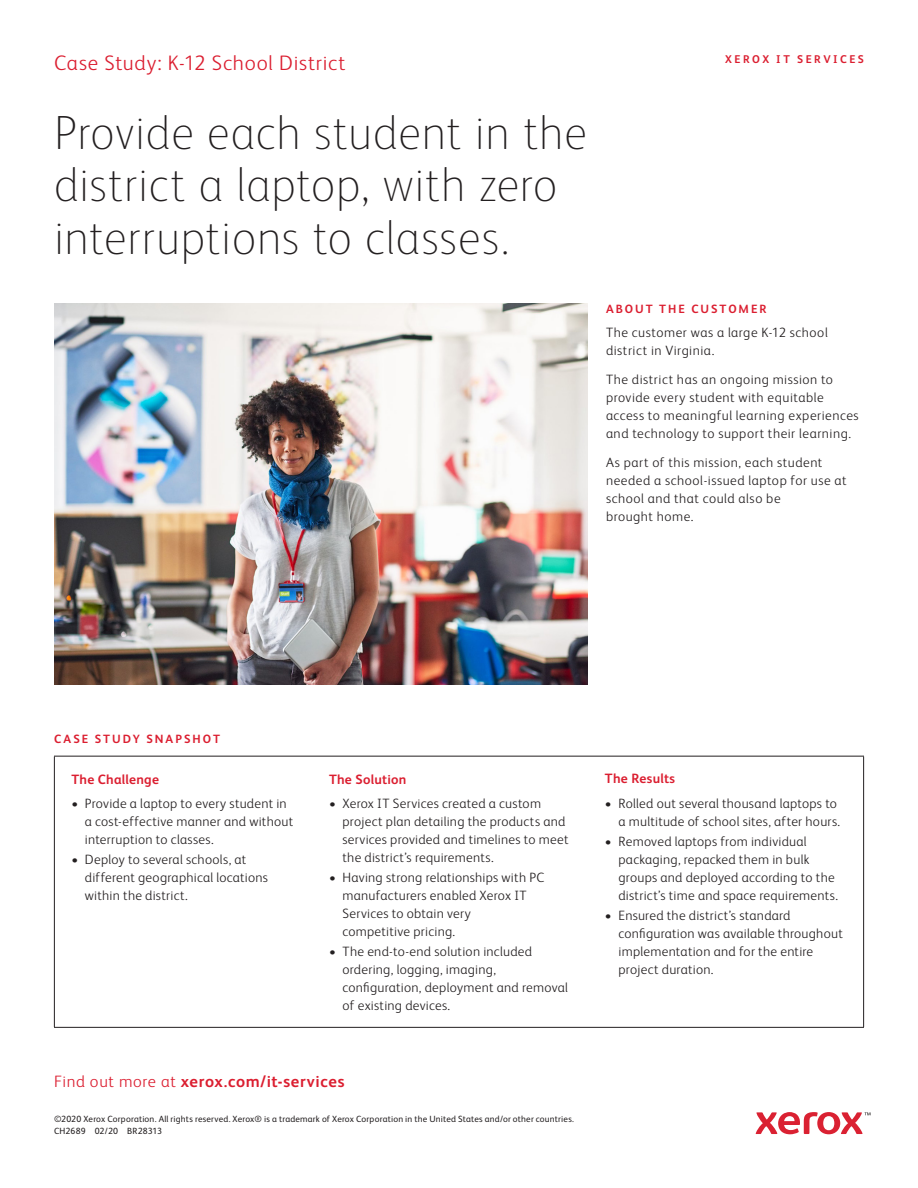
<style>
.page{position:relative;width:918px;height:1188px;background:#fff}
.page>*{position:absolute;margin:0;border:0;box-sizing:border-box;transform-origin:0 0}
.t1{font:100 48px/52.5px "Xerox Sans";letter-spacing:.015em;color:#231f20}
.t2{font:300 21px "Xerox Sans";letter-spacing:.035em;color:#db1e30}
.t3{font:700 16.5px "Xerox Sans";letter-spacing:.04em;color:#db1e30}
.t4{font:300 13.5px/18px "Xerox Sans";letter-spacing:.02em;color:#231f20}
.t5{font:300 13.5px/18px "Xerox Sans";letter-spacing:.04em;color:#231f20}
.t6{font:700 13.5px "Xerox Sans";letter-spacing:.02em;color:#db1e30}
.t7{font:700 12px "Xerox Sans";letter-spacing:.165em;color:#db1e30}
.t8{font:700 11.25px "Xerox Sans";letter-spacing:.225em;color:#db1e30}
.t9{font:9px/12px "Xerox Sans";letter-spacing:.02em;color:#231f20}
.s1{font-weight:300}
</style>
<div class="page">
<svg style="left:756px;top:1112px;width:114px;height:22px"></svg>
<img style="left:54px;top:304px;width:534px;height:381px">
<hr style="left:54px;top:1027px;width:258px;height:1px;background:#231f20">
<hr style="left:312px;top:1027px;width:276px;height:1px;background:#231f20">
<hr style="left:588px;top:1027px;width:276px;height:1px;background:#231f20">
<hr style="left:54px;top:756px;width:258px;height:1px;background:#231f20">
<hr style="left:54px;top:757px;width:1px;height:270px;background:#231f20">
<hr style="left:312px;top:756px;width:276px;height:1px;background:#231f20">
<hr style="left:588px;top:756px;width:276px;height:1px;background:#231f20">
<hr style="left:863px;top:757px;width:1px;height:270px;background:#231f20">
<h2 class="t2" style="left:54px;top:49px;width:293px">Case Study: K-12 School District</h2>
<p class="t8" style="left:725px;top:51px;width:140px">XEROX IT SERVICES</p>
<h1 class="t1" style="left:54px;top:104px;width:535px">Provide each student in the district a laptop, with zero interruptions to classes.</h1>
<p class="t7" style="left:606px;top:300px;width:162px">ABOUT THE CUSTOMER</p>
<p class="t5" style="left:606px;top:323px;width:223px">The customer was a large K-12 school district in Virginia.</p>
<p class="t5" style="left:606px;top:370px;width:254px">The district has an ongoing mission to provide every student with equitable access to meaningful learning experiences and technology to support their learning.</p>
<p class="t5" style="left:606px;top:453px;width:242px">As part of this mission, each student needed a school-issued laptop for use at school and that could also be<br>brought home.</p>
<p class="t7" style="left:54px;top:731px;width:167px">CASE STUDY SNAPSHOT</p>
<p class="t6" style="left:71px;top:770px;width:89px">The Challenge</p>
<p class="t4" style="left:85px;top:794px;width:210px;text-indent:-14px">• Provide a laptop to every student in a cost-effective manner and without interruption to classes.</p>
<p class="t4" style="left:85px;top:850px;width:185px;text-indent:-14px">• Deploy to several schools, at different geographical locations within the district.</p>
<p class="t6" style="left:329px;top:770px;width:79px">The Solution</p>
<p class="t4" style="left:343px;top:794px;width:228px;text-indent:-14px">• Xerox IT Services created a custom project plan detailing the products and services provided and timelines to meet the district’s requirements.</p>
<p class="t4" style="left:343px;top:868px;width:203px;text-indent:-14px">• Having strong relationships with PC manufacturers enabled Xerox IT<br>Services to obtain very<br>competitive pricing.</p>
<p class="t4" style="left:343px;top:942px;width:227px;text-indent:-14px">• The end-to-end solution included ordering, logging, imaging, configuration, deployment and removal of existing devices.</p>
<p class="t3" style="left:54px;top:1070px;width:292px"><span class="s1">Find out more at</span> xerox.com/it-services</p>
<p class="t9" style="left:54px;top:1112px;width:522px">©2020 Xerox Corporation. All rights reserved. Xerox® is a trademark of Xerox Corporation in the United States and/or other countries.<br>CH2689 02/20 BR28313</p>
<p class="t6" style="left:605px;top:770px;width:72px">The Results</p>
<p class="t4" style="left:605px;top:794px;width:237px;text-align:right">• Rolled out several thousand laptops to a multitude of school sites, after hours.</p>
<p class="t4" style="left:618px;top:832px;width:221px;text-indent:-14px">• Removed laptops from individual packaging, repacked them in bulk groups and deployed according to the district’s time and space requirements.</p>
<p class="t4" style="left:618px;top:906px;width:226px;text-indent:-14px">• Ensured the district’s standard configuration was available throughout implementation and for the entire project duration.</p>
</div>
